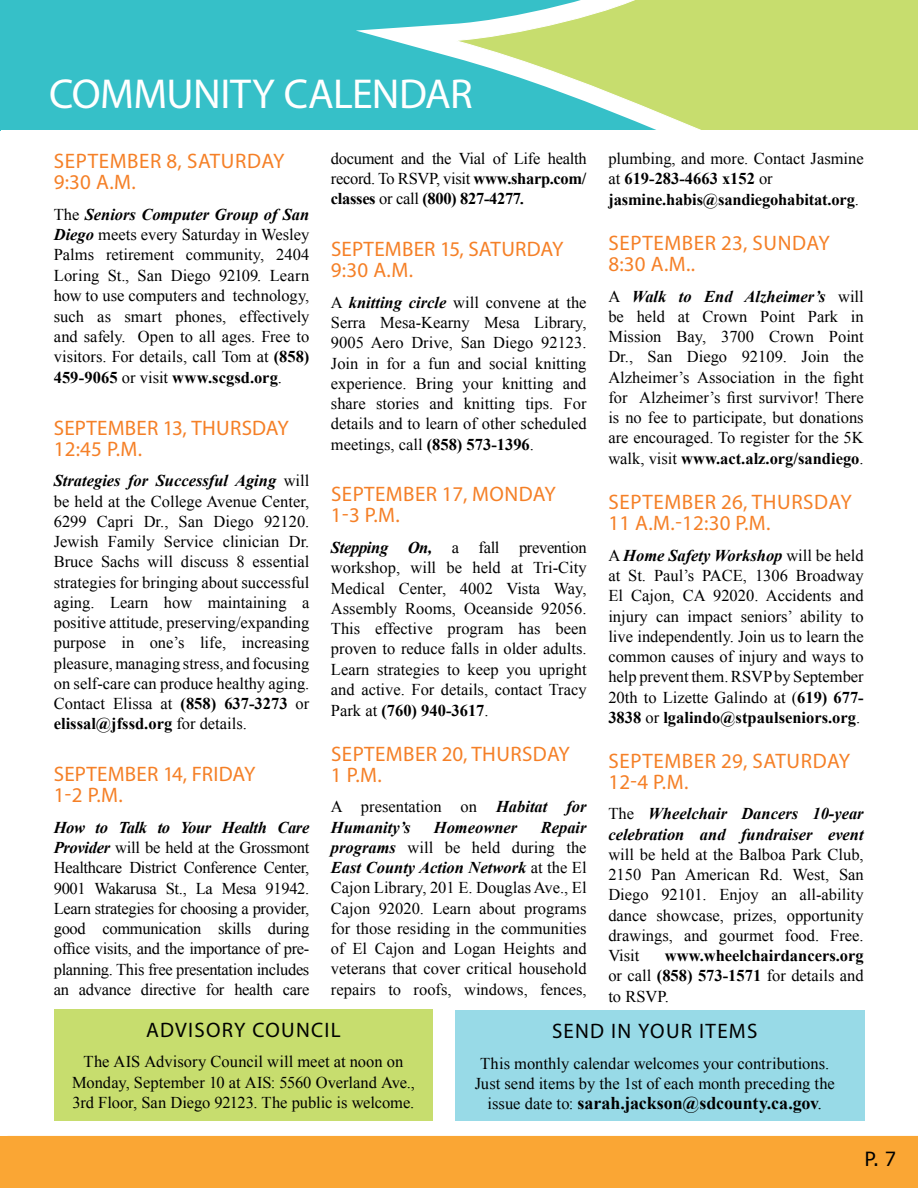
<style>
.page{position:relative;width:918px;height:1188px;background:#fff}
.page>*{position:absolute;margin:0;border:0;box-sizing:border-box;transform-origin:0 0}
.t1{font:42px "Myriad Pro";letter-spacing:-.015em;color:#fff}
.t2{font:21px/21px "Myriad Pro";letter-spacing:.02em;color:#f58027}
.t3{font:21px "Myriad Pro";letter-spacing:.06em;color:#000}
.t4{font:21px "Myriad Pro";letter-spacing:.06em;color:#000101}
.t5{font:19.5px "Tahoma";color:#000101}
.t6{font:700 18px "Times New Roman";letter-spacing:-.005em;color:#000}
.t7{font:16.5px/20.2px "Times New Roman";color:#000;text-align:justify}
.t8{font:700 16.5px/20.7px "Times New Roman";color:#000}
.t9{font:italic 700 16.5px/20.2px "Times New Roman";color:#000}
.s1{font-weight:700;font-style:italic}
.s2{font-weight:700}
.s3{font-weight:400;font-style:normal}
.s4{font-weight:400}
.s5{font-weight:400;font-size:16.5px}
</style>
<div class="page">
<div style="left:0;top:1135px;width:918px;height:53px;background:#faa634"></div>
<div style="left:1px;top:0;width:917px;height:130px;background:#36c0c8"></div>
<hr style="left:0;top:0;width:1px;height:130px;background:#36c0c8">
<svg style="left:414px;top:23px;width:40px;height:35px"></svg>
<svg style="left:454px;top:0;width:464px;height:130px"></svg>
<div style="left:0;top:1130px;width:918px;height:6px;background:#fff"></div>
<div style="left:455px;top:1010px;width:409px;height:111px;background:#98dae7"></div>
<div style="left:55px;top:1009px;width:378px;height:112px;background:#c7dd6e"></div>
<h1 class="t1" style="left:49px;top:68px;width:425px">COMMUNITY CALENDAR</h1>
<p class="t2" style="left:54px;top:150px;width:232px">SEPTEMBER 8, SATURDAY<br>9:30 A.M.</p>
<p class="t7" style="left:54px;top:204px;width:257px">The <span class="s1">Seniors Computer Group of San Diego</span> meets every Saturday in Wesley Palms retirement community, 2404<br>Loring St., San Diego 92109. Learn how to use computers and technology, such as smart phones, effectively and safely. Open to all ages. Free to visitors. For details, call Tom at <span class="s2">(858)<br>459-9065</span> or visit <span class="s2">www.scgsd.org</span>.</p>
<p class="t2" style="left:54px;top:417px;width:236px">SEPTEMBER 13, THURSDAY<br>12:45 P.M.</p>
<p class="t7" style="left:54px;top:470px;width:257px"><span class="s1">Strategies for Successful Aging</span> will be held at the College Avenue Center, 6299 Capri Dr., San Diego 92120.<br>Jewish Family Service clinician Dr.<br>Bruce Sachs will discuss 8 essential strategies for bringing about successful aging. Learn how maintaining a positive attitude, preserving/expanding purpose in one’s life, increasing pleasure, managing stress, and focusing on self-care can produce healthy aging.<br>Contact Elissa at <span class="s2">(858) 637-3273</span> or <span class="s2">elissal@jfssd.org</span> for details.</p>
<p class="t2" style="left:54px;top:763px;width:203px">SEPTEMBER 14, FRIDAY<br>1-2 P.M.</p>
<p class="t7" style="left:54px;top:817px;width:257px"><span class="s1">How to Talk to Your Health Care Provider</span> will be held at the Grossmont Healthcare District Conference Center, 9001 Wakarusa St., La Mesa 91942.<br>Learn strategies for choosing a provider, good communication skills during office visits, and the importance of pre&shy;planning. This free presentation includes an advance directive for health care</p>
<p class="t7" style="left:331px;top:148px;width:257px">document and the Vial of Life health record. To RSVP, visit <span class="s2">www.sharp.com/ classes</span> or call <span class="s2">(800) 827-4277</span><span class="s1">.</span></p>
<p class="t2" style="left:331px;top:238px;width:234px">SEPTEMBER 15, SATURDAY<br>9:30 A.M.</p>
<p class="t7" style="left:331px;top:292px;width:257px">A <span class="s1">knitting circle</span> will convene at the Serra Mesa-Kearny Mesa Library, 9005 Aero Drive, San Diego 92123.<br>Join in for a fun and social knitting experience. Bring your knitting and share stories and knitting tips. For details and to learn of other scheduled meetings, call <span class="s2">(858) 573-1396</span>.</p>
<p class="t2" style="left:331px;top:484px;width:226px">SEPTEMBER 17, MONDAY<br>1-3 P.M.</p>
<p class="t7" style="left:331px;top:537px;width:257px"><span class="s1">Stepping On,</span> a fall prevention workshop, will be held at Tri-City Medical Center, 4002 Vista Way, Assembly Rooms, Oceanside 92056.<br>This effective program has been proven to reduce falls in older adults.<br>Learn strategies to keep you upright and active. For details, contact Tracy Park at <span class="s2">(760) 940-3617</span>.</p>
<p class="t2" style="left:331px;top:743px;width:240px">SEPTEMBER 20, THURSDAY<br>1 P.M.</p>
<p class="t9" style="left:331px;top:796px;width:257px"><span class="s3">A presentation on</span> Habitat for<br>Humanity’s</p>
<p class="t7" style="left:331px;top:817px;width:257px;text-indent:210px"><span class="s1">Repair programs</span> will be held during the <span class="s1">East County Action Network</span> at the El Cajon Library, 201 E. Douglas Ave., El Cajon 92020. Learn about programs for those residing in the communities of El Cajon and Logan Heights and veterans that cover critical household repairs to roofs, windows, fences,</p>
<p class="t9" style="left:434px;top:817px;width:85px">Homeowner</p>
<p class="t8" style="left:608px;top:148px;width:257px"><span class="s4">plumbing, and more. Contact Jasmine at</span> 619-283-4663 x152 <span class="s4">or </span>jasmine.habis@sandiegohabitat.org<span class="s4">.</span></p>
<p class="t2" style="left:608px;top:232px;width:223px">SEPTEMBER 23, SUNDAY<br>8:30 A.M..</p>
<p class="t7" style="left:608px;top:286px;width:257px">A <span class="s1">Walk to End Alzheimer’s</span> will be held at Crown Point Park in Mission Bay, 3700 Crown Point Dr., San Diego 92109. Join the Alzheimer’s Association in the fight for Alzheimer’s first survivor! There is no fee to participate, but donations are encouraged. To register for the 5K walk, visit <span class="s2">www.act.alz.org/sandiego</span>.</p>
<p class="t2" style="left:608px;top:492px;width:245px">SEPTEMBER 26, THURSDAY<br>11 A.M.-12:30 P.M.</p>
<p class="t7" style="left:608px;top:545px;width:257px">A <span class="s1">Home Safety Workshop</span> will be held at St. Paul’s PACE, 1306 Broadway El Cajon, CA 92020. Accidents and injury can impact seniors’ ability to live independently. Join us to learn the common causes of injury and ways to help prevent them. RSVP by September 20th to Lizette Galindo at (<span class="s2">619) 677- 3838</span> or <span class="s2">lgalindo@stpaulseniors.org</span>.</p>
<p class="t2" style="left:608px;top:750px;width:243px">SEPTEMBER 29, SATURDAY<br>12-4 P.M.</p>
<p class="t9" style="left:608px;top:803px;width:257px"><span class="s3">The</span> Wheelchair Dancers 10-year celebration and fundraiser event</p>
<p class="t7" style="left:608px;top:844px;width:257px">will be held at the Balboa Park Club, 2150 Pan American Rd. West, San Diego 92101. Enjoy an all-ability dance showcase, prizes, opportunity drawings, and gourmet food. Free.<br>Visit</p>
<p class="t8" style="left:608px;top:945px;width:257px;line-height:20.2px;text-align:justify;text-indent:56px">www.wheelchairdancers.org <span class="s4">or call</span> (858) 573-1571 <span class="s4">for details and to RSVP.</span></p>
<p class="t4" style="left:146px;top:1017px;width:196px">ADVISORY COUNCIL</p>
<p class="t7" style="left:72px;top:1052px;width:344px;text-align:center">The AIS Advisory Council will meet at noon on<br>Monday, September 10 at AIS: 5560 Overland Ave.,<br>3rd Floor, San Diego 92123. The public is welcome.</p>
<p class="t3" style="left:552px;top:1018px;width:207px">SEND IN YOUR ITEMS</p>
<p class="t7" style="left:475px;top:1053px;width:362px;text-align:center">This monthly calendar welcomes your contributions.<br>Just send items by the 1st of each month preceding the</p>
<p class="t6" style="left:487px;top:1091px;width:336px"><span class="s5">issue date to:</span> sarah.jackson@sdcounty.ca.gov<span class="s4">.</span></p>
<p class="t5" style="left:865px;top:1146px;width:32px">P. 7</p>
</div>
